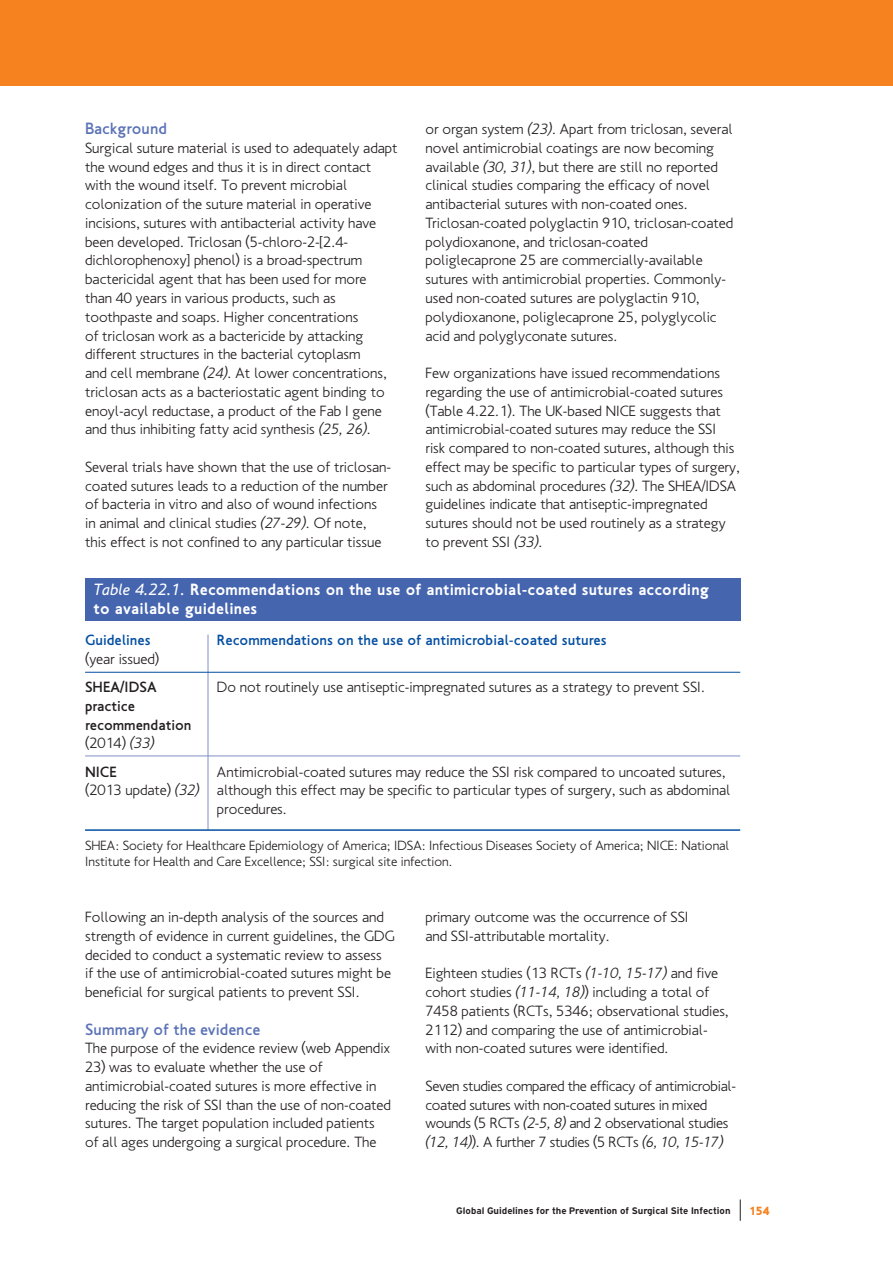
<style>
.page{position:relative;width:893px;height:1262px;background:#fff}
.page>*{position:absolute;margin:0;border:0;box-sizing:border-box;transform-origin:0 0}
.t1{font:700 16.5px/18.8px "PF Transport";letter-spacing:.01em;color:#fff}
.t2{font:500 16.5px "PF Transport";letter-spacing:.005em;color:#5b72b7}
.t3{font:300 15px/18.8px "PF Transport";color:#231f20}
.t4{font:500 15px "PF Transport";color:#034ea2}
.t5{font:500 15px/18.8px "PF Transport";color:#231f20}
.t6{font:300 13.5px/15.8px "PF Transport";color:#231f20}
.t7{font:900 12px "PF Transport";color:#f5821f}
.t8{font:700 10.2px "PF Highway Gothic";color:#231f20}
.s1{font-style:italic}
.s2{font-weight:400;font-style:italic}
.s3{font-weight:300}
.s4{font-weight:300;font-style:italic}
.s5{font-weight:500}
</style>
<div class="page">
<div style="left:0;top:0;width:892px;height:85px;background:#f5821f"></div>
<svg style="left:739px;top:1199px;width:1px;height:21px"></svg>
<hr style="left:208px;top:634px;width:1px;height:196px;background:#8390c8">
<div style="left:85px;top:578px;width:655px;height:43px;background:#4565af"></div>
<hr style="left:85px;top:672px;width:655px;height:1px;background:#034ea2">
<hr style="left:85px;top:829px;width:655px;height:2px;background:#034ea2">
<hr style="left:85px;top:755px;width:655px;height:1px;background:#8390c8">
<p class="t2" style="left:85px;top:122px;width:83px">Background</p>
<p class="t3" style="left:85px;top:140px;width:314px">Surgical suture material is used to adequately adapt the wound edges and thus it is in direct contact with the wound itself. To prevent microbial colonization of the suture material in operative incisions, sutures with antibacterial activity have been developed. Triclosan (5-chloro-2-[2.4- dichlorophenoxy] phenol) is a broad-spectrum bactericidal agent that has been used for more<br>than 40 years in various products, such as toothpaste and soaps. Higher concentrations<br>of triclosan work as a bactericide by attacking different structures in the bacterial cytoplasm<br>and cell membrane <span class="s1">(24)</span>. At lower concentrations, triclosan acts as a bacteriostatic agent binding to enoyl-acyl reductase, a product of the Fab I gene and thus inhibiting fatty acid synthesis <span class="s1">(25, 26)</span>.</p>
<p class="t3" style="left:85px;top:459px;width:307px">Several trials have shown that the use of triclosan&shy;coated sutures leads to a reduction of the number of bacteria in vitro and also of wound infections in animal and clinical studies <span class="s1">(27-29)</span>. Of note, this effect is not confined to any particular tissue</p>
<p class="t3" style="left:425px;top:121px;width:309px">or organ system <span class="s1">(23)</span>. Apart from triclosan, several novel antimicrobial coatings are now becoming available <span class="s1">(30, 31)</span>, but there are still no reported clinical studies comparing the efficacy of novel antibacterial sutures with non-coated ones.<br>Triclosan-coated polyglactin 910, triclosan-coated polydioxanone, and triclosan-coated poliglecaprone 25 are commercially-available sutures with antimicrobial properties. Commonly&shy;used non-coated sutures are polyglactin 910, polydioxanone, poliglecaprone 25, polyglycolic acid and polyglyconate sutures.</p>
<p class="t3" style="left:425px;top:365px;width:316px">Few organizations have issued recommendations regarding the use of antimicrobial-coated sutures (Table 4.22.1). The UK-based NICE suggests that antimicrobial-coated sutures may reduce the SSI<br>risk compared to non-coated sutures, although this effect may be specific to particular types of surgery, such as abdominal procedures <span class="s1">(32)</span>. The SHEA/IDSA guidelines indicate that antiseptic-impregnated sutures should not be used routinely as a strategy to prevent SSI <span class="s1">(33)</span>.</p>
<p class="t1" style="left:94px;top:582px;width:617px"><span class="s2">Table 4.22.1.</span> Recommendations on the use of antimicrobial-coated sutures according to available guidelines</p>
<p class="t4" style="left:85px;top:634px;width:67px">Guidelines</p>
<p class="t3" style="left:85px;top:651px;width:76px">(year issued)</p>
<p class="t5" style="left:85px;top:679px;width:108px">SHEA/IDSA practice recommendation <span class="s3">(2014)</span> <span class="s4">(33)</span></p>
<p class="t3" style="left:85px;top:763px;width:116px"><span class="s5">NICE<br></span>(2013 update) <span class="s1">(32)</span></p>
<p class="t4" style="left:217px;top:634px;width:391px">Recommendations on the use of antimicrobial-coated sutures</p>
<p class="t3" style="left:217px;top:679px;width:489px">Do not routinely use antiseptic-impregnated sutures as a strategy to prevent SSI.</p>
<p class="t3" style="left:217px;top:763px;width:514px">Antimicrobial-coated sutures may reduce the SSI risk compared to uncoated sutures, although this effect may be specific to particular types of surgery, such as abdominal procedures.</p>
<p class="t6" style="left:85px;top:838px;width:645px">SHEA: Society for Healthcare Epidemiology of America; IDSA: Infectious Diseases Society of America; NICE: National<br>Institute for Health and Care Excellence; SSI: surgical site infection.</p>
<p class="t3" style="left:85px;top:909px;width:311px">Following an in-depth analysis of the sources and strength of evidence in current guidelines, the GDG decided to conduct a systematic review to assess<br>if the use of antimicrobial-coated sutures might be beneficial for surgical patients to prevent SSI.</p>
<p class="t2" style="left:85px;top:1022px;width:177px">Summary of the evidence</p>
<p class="t3" style="left:85px;top:1040px;width:307px">The purpose of the evidence review (web Appendix</p>
<p class="t3" style="left:85px;top:1059px;width:307px">23) was to evaluate whether the use of antimicrobial-coated sutures is more effective in reducing the risk of SSI than the use of non-coated sutures. The target population included patients of all ages undergoing a surgical procedure. The</p>
<p class="t3" style="left:425px;top:909px;width:265px">primary outcome was the occurrence of SSI and SSI-attributable mortality.</p>
<p class="t3" style="left:425px;top:965px;width:305px">Eighteen studies (13 RCTs <span class="s1">(1-10, 15-17)</span> and five cohort studies <span class="s1">(11-14, 18)</span>) including a total of 7458 patients (RCTs, 5346; observational studies, 2112) and comparing the use of antimicrobial&shy;with non-coated sutures were identified.</p>
<p class="t3" style="left:425px;top:1077px;width:312px">Seven studies compared the efficacy of antimicrobial&shy;coated sutures with non-coated sutures in mixed wounds (5 RCTs <span class="s1">(2-5, 8)</span> and 2 observational studies <span class="s1">(12, 14)</span>). A further 7 studies (5 RCTs <span class="s1">(6, 10, 15-17)</span></p>
<p class="t8" style="left:456px;top:1207px;width:276px">Global Guidelines for the Prevention of Surgical Site Infection</p>
<p class="t7" style="left:748px;top:1206px;width:22px">154</p>
</div>
